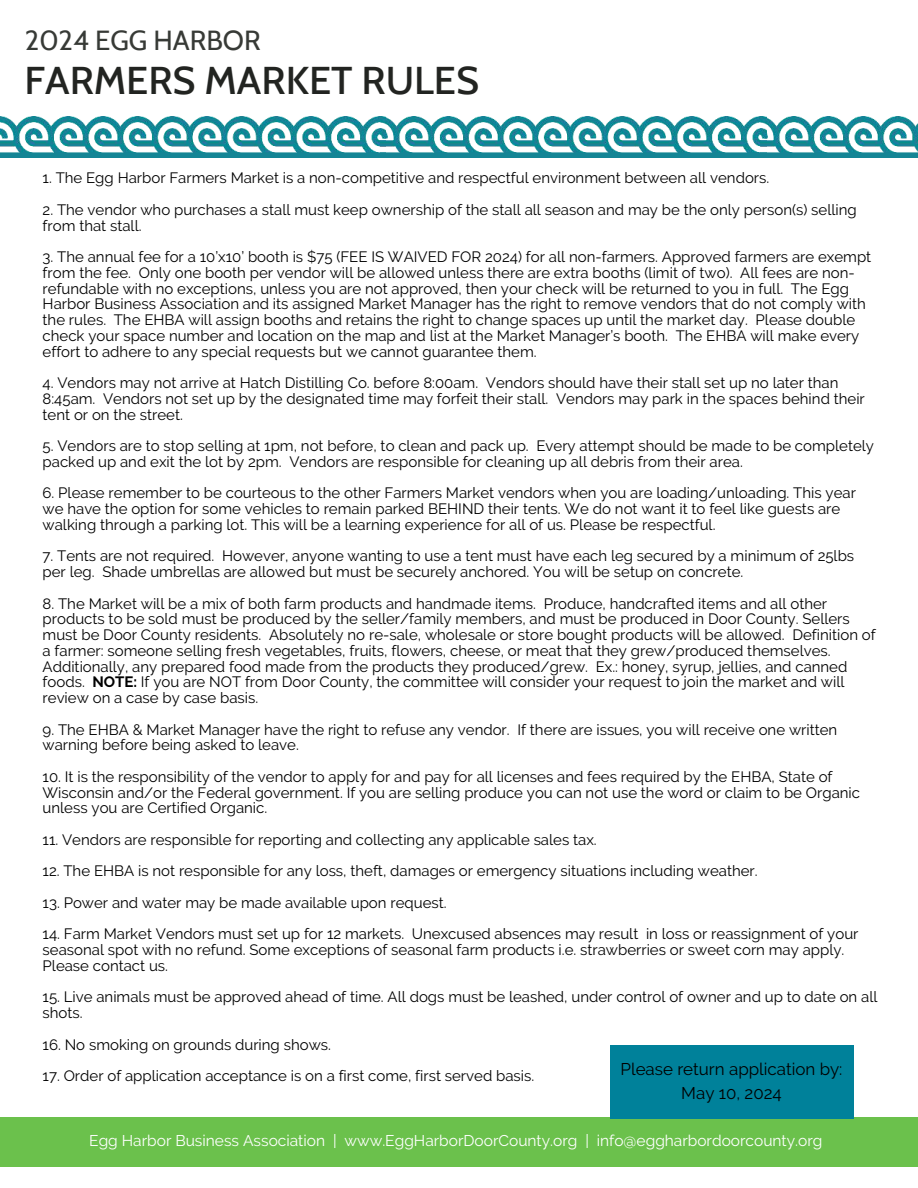
<style>
.page{position:relative;width:918px;height:1188px;background:#fff}
.page>*{position:absolute;margin:0;border:0;box-sizing:border-box;transform-origin:0 0}
.t1{font:500 39.45px "Cabin";color:#222421}
.t2{font:27.6px "Cabin";color:#373a36}
.t3{font:16.95px/23.2px "Raleway";color:#000;text-align:center}
.t4{font:15.45px "Raleway";color:#fff}
.t5{font:15px/15.8px "Raleway";color:#000}
.s1{font-weight:700}
</style>
<div class="page">
<div style="left:0;top:1117px;width:918px;height:49px;background:#6bc14c"></div>
<div style="left:610px;top:1045px;width:243px;height:73px;background:#00819a"></div>
<img style="left:0;top:117px;width:380px;height:40px">
<img style="left:380px;top:117px;width:381px;height:40px">
<img style="left:761px;top:117px;width:157px;height:40px">
<h2 class="t2" style="left:25px;top:19px;width:237px">2024 EGG HARBOR</h2>
<h1 class="t1" style="left:24px;top:49px;width:456px">FARMERS MARKET RULES</h1>
<p class="t5" style="left:43px;top:170px;width:728px">1. The Egg Harbor Farmers Market is a non-competitive and respectful environment between all vendors.</p>
<p class="t5" style="left:43px;top:202px;width:816px">2. The vendor who purchases a stall must keep ownership of the stall all season and may be the only person(s) selling from that stall.</p>
<p class="t5" style="left:43px;top:249px;width:830px">3. The annual fee for a 10’x10’ booth is $75 (FEE IS WAIVED FOR 2024) for all non-farmers. Approved farmers are exempt from the fee. Only one booth per vendor will be allowed unless there are extra booths (limit of two). All fees are non&shy;refundable with no exceptions, unless you are not approved, then your check will be returned to you in full. The Egg Harbor Business Association and its assigned Market Manager has the right to remove vendors that do not comply with the rules. The EHBA will assign booths and retains the right to change spaces up until the market day. Please double check your space number and location on the map and list at the Market Manager’s booth. The EHBA will make every effort to adhere to any special requests but we cannot guarantee them.</p>
<p class="t5" style="left:43px;top:375px;width:824px">4. Vendors may not arrive at Hatch Distilling Co. before 8:00am. Vendors should have their stall set up no later than<br>8:45am. Vendors not set up by the designated time may forfeit their stall. Vendors may park in the spaces behind their tent or on the street.</p>
<p class="t5" style="left:43px;top:438px;width:833px">5. Vendors are to stop selling at 1pm, not before, to clean and pack up. Every attempt should be made to be completely packed up and exit the lot by 2pm. Vendors are responsible for cleaning up all debris from their area.</p>
<p class="t5" style="left:43px;top:485px;width:815px">6. Please remember to be courteous to the other Farmers Market vendors when you are loading/unloading. This year we have the option for some vehicles to remain parked BEHIND their tents. We do not want it to feel like guests are walking through a parking lot. This will be a learning experience for all of us. Please be respectful.</p>
<p class="t5" style="left:43px;top:548px;width:813px">7. Tents are not required. However, anyone wanting to use a tent must have each leg secured by a minimum of 25lbs per leg. Shade umbrellas are allowed but must be securely anchored. You will be setup on concrete.</p>
<p class="t5" style="left:43px;top:596px;width:835px">8. The Market will be a mix of both farm products and handmade items. Produce, handcrafted items and all other products to be sold must be produced by the seller/family members, and must be produced in Door County. Sellers must be Door County residents. Absolutely no re-sale, wholesale or store bought products will be allowed. Definition of a farmer: someone selling fresh vegetables, fruits, flowers, cheese, or meat that they grew/produced themselves.<br>Additionally, any prepared food made from the products they produced/grew. Ex.: honey, syrup, jellies, and canned foods. <span class="s1">NOTE:</span> If you are NOT from Door County, the committee will consider your request to join the market and will review on a case by case basis.</p>
<p class="t5" style="left:43px;top:722px;width:796px">9. The EHBA &amp; Market Manager have the right to refuse any vendor. If there are issues, you will receive one written warning before being asked to leave.</p>
<p class="t5" style="left:43px;top:769px;width:819px">10. It is the responsibility of the vendor to apply for and pay for all licenses and fees required by the EHBA, State of<br>Wisconsin and/or the Federal government. If you are selling produce you can not use the word or claim to be Organic unless you are Certified Organic.</p>
<p class="t5" style="left:43px;top:832px;width:556px">11. Vendors are responsible for reporting and collecting any applicable sales tax.</p>
<p class="t5" style="left:43px;top:863px;width:717px">12. The EHBA is not responsible for any loss, theft, damages or emergency situations including weather.</p>
<p class="t5" style="left:43px;top:895px;width:406px">13. Power and water may be made available upon request.</p>
<p class="t5" style="left:43px;top:926px;width:817px">14. Farm Market Vendors must set up for 12 markets. Unexcused absences may result in loss or reassignment of your seasonal spot with no refund. Some exceptions of seasonal farm products i.e. strawberries or sweet corn may apply.<br>Please contact us.</p>
<p class="t5" style="left:43px;top:989px;width:836px">15. Live animals must be approved ahead of time. All dogs must be leashed, under control of owner and up to date on all shots.</p>
<p class="t5" style="left:43px;top:1037px;width:290px">16. No smoking on grounds during shows.</p>
<p class="t5" style="left:43px;top:1068px;width:493px">17. Order of application acceptance is on a first come, first served basis.</p>
<p class="t3" style="left:621px;top:1058px;width:223px">Please return application by:<br>May 10, 2024</p>
<p class="t4" style="left:89px;top:1131px;width:735px">Egg Harbor Business Association | www.EggHarborDoorCounty.org | info@eggharbordoorcounty.org</p>
</div>
